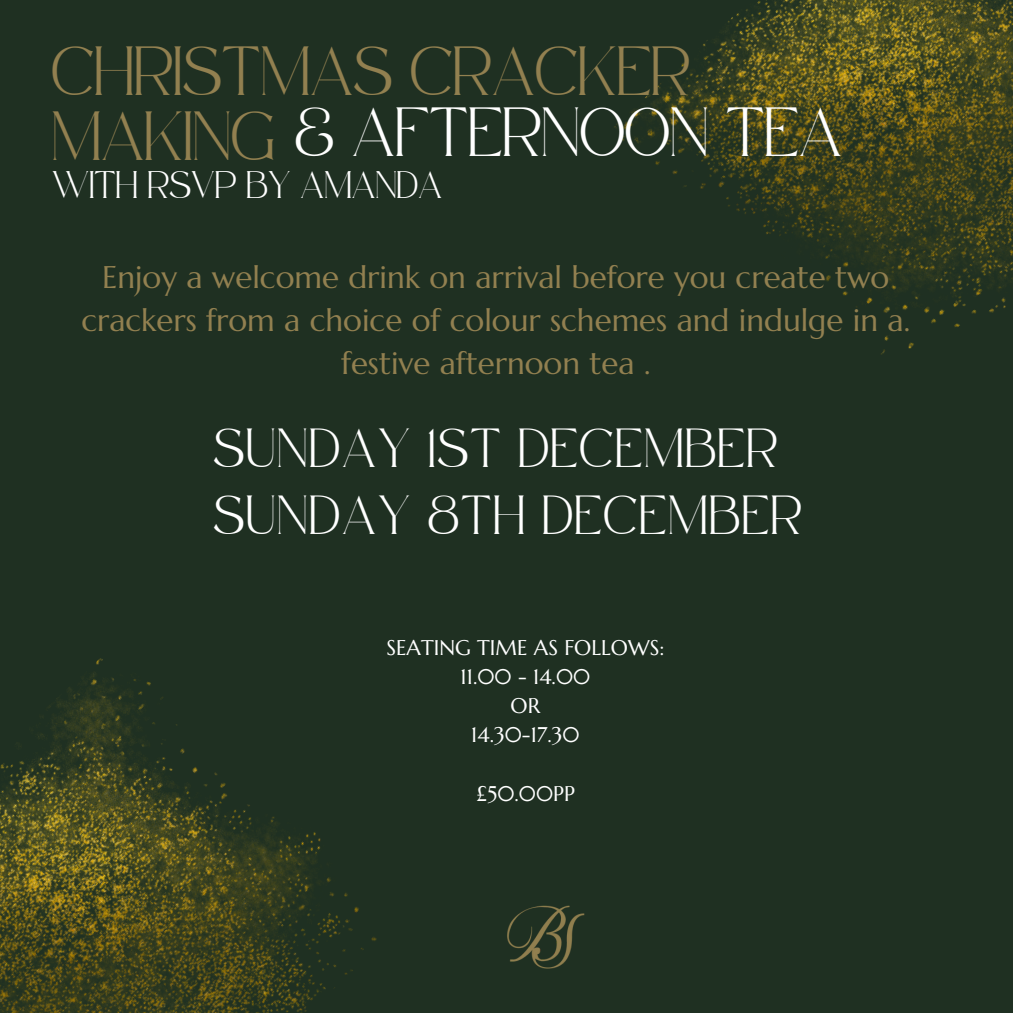
<style>
.page{position:relative;width:1013px;height:1013px;background:#fff}
.page>*{position:absolute;margin:0;border:0;box-sizing:border-box;transform-origin:0 0}
.t1{font:33.88px/64.9px "Safira March";color:#928050}
.t2{font:33.88px "Safira March";color:#fff}
.t3{font:31.25px/43.1px "Marcellus";color:#928050;text-align:center}
.t4{font:26.88px "Safira March";letter-spacing:.065em;color:#fff}
.t5{font:21.25px/29px "Marcellus";color:#fff;text-align:center}
.t6{font:18.75px "Safira March";color:#fff}
</style>
<div class="page">
<div style="left:0;top:0;width:1012px;height:1012px;background:#1f3022"></div>
<img style="left:614px;top:0;width:398px;height:355px">
<img style="left:507px;top:905px;width:78px;height:63px">
<img style="left:0;top:658px;width:377px;height:354px">
<h1 class="t1" style="left:52px;top:51px;width:640px">CHRISTMAS CRACKER<br>MAKING</h1>
<h3 class="t2" style="left:295px;top:125px;width:548px">&amp; AFTERNOON TEA</h3>
<p class="t6" style="left:52px;top:180px;width:391px">WITH RSVP BY AMANDA</p>
<h1 class="t3" style="left:81px;top:255px;width:830px">Enjoy a welcome drink on arrival before you create two crackers from a choice of colour schemes and indulge in a. festive afternoon tea .</h1>
<h2 class="t4" style="left:213px;top:442px;width:566px">SUNDAY 1ST DECEMBER</h2>
<h2 class="t4" style="left:213px;top:509px;width:590px">SUNDAY 8TH DECEMBER</h2>
<p class="t5" style="left:386px;top:633px;width:279px">SEATING TIME AS FOLLOWS:<br>11.00 - 14.00<br>OR<br>14.30-17.30</p>
<h4 class="t5" style="left:476px;top:778px;width:101px">£50.00PP</h4>
</div>
